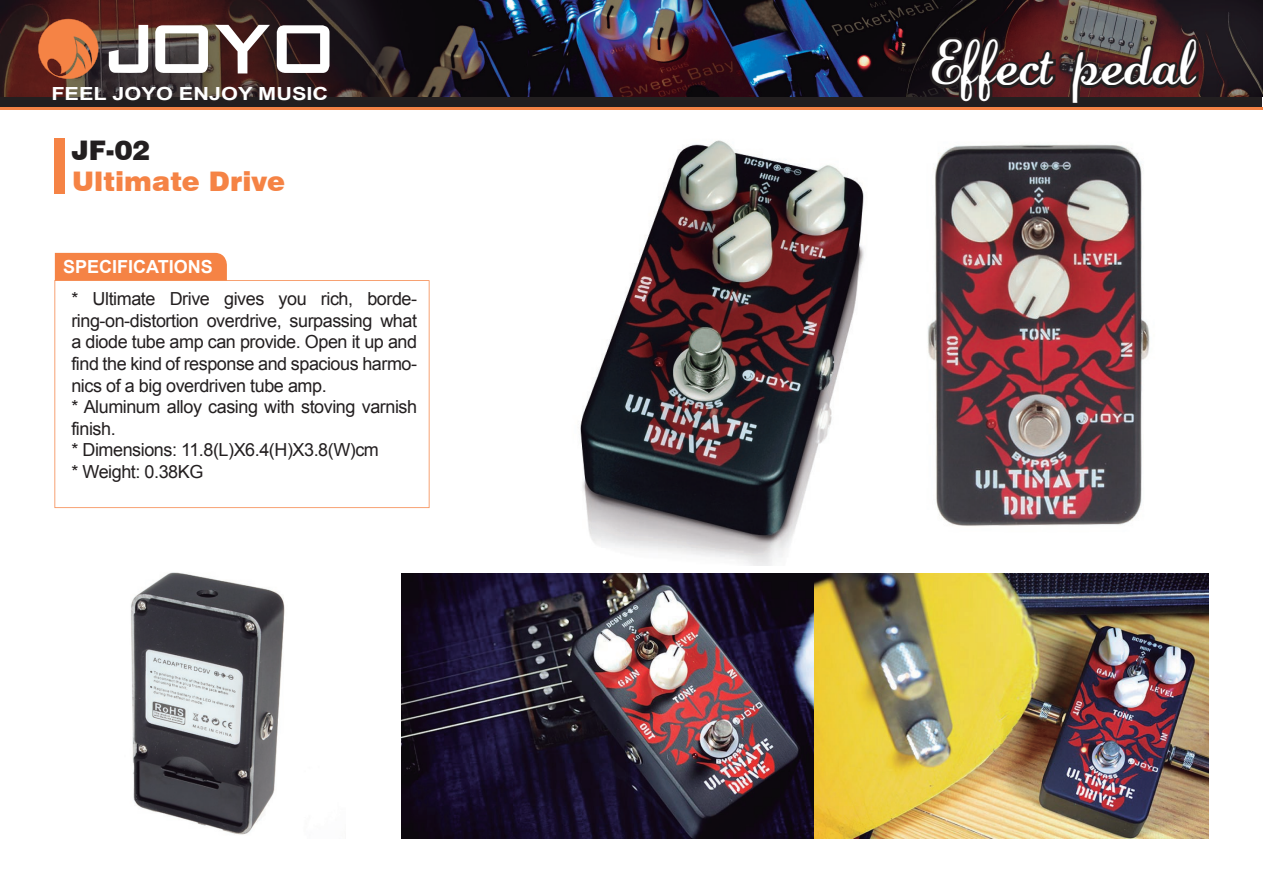
<style>
.page{position:relative;width:1263px;height:893px;background:#fff}
.page>*{position:absolute;margin:0;border:0;box-sizing:border-box;transform-origin:0 0}
.t1{font:45.6px "Lauren Script";color:#fff}
.t2{font:900 27px "Swiss 721 BT";color:#f58345}
.t3{font:900 27px "Swiss 721 BT";color:#231f20}
.t4{font:18px/21.6px "Arial";letter-spacing:-.025em;color:#231f20}
.t5{font:700 18px "Arial";color:#fff;scale:1.2 1}
.t6{font:700 18px "Arial";color:#fff}
</style>
<div class="page">
<div style="left:1px;top:1px;width:1261px;height:106px;background:#231f20"></div>
<img style="left:1px;top:1px;width:1261px;height:96px">
<svg style="left:109px;top:25px;width:39px;height:48px;background:#9e9692"></svg>
<svg style="left:277px;top:25px;width:52px;height:48px"></svg>
<svg style="left:155px;top:25px;width:53px;height:48px;background:#b2aead"></svg>
<svg style="left:215px;top:25px;width:55px;height:48px;background:#7b6460"></svg>
<svg style="left:38px;top:19px;width:60px;height:60px;background:#c1673b"></svg>
<hr style="left:0;top:107px;width:1263px;height:3px;background:#f58345">
<div style="left:54px;top:138px;width:11px;height:55px;background:#f58345"></div>
<svg style="left:926px;top:34px;width:132px;height:63px"></svg>
<svg style="left:1068px;top:33px;width:135px;height:64px"></svg>
<div style="left:55px;top:253px;width:172px;height:27px;background:#f58345"></div>
<svg style="left:54px;top:280px;width:375px;height:228px"></svg>
<img style="left:580px;top:140px;width:284px;height:426px">
<img style="left:401px;top:574px;width:808px;height:265px">
<img style="left:928px;top:144px;width:222px;height:382px">
<img style="left:131px;top:572px;width:154px;height:263px">
<p class="t5" style="left:51px;top:82px;width:232px">FEEL JOYO ENJOY MUSIC</p>
<h2 class="t3" style="left:71px;top:134px;width:80px">JF-02</h2>
<h2 class="t2" style="left:72px;top:165px;width:214px">Ultimate Drive</h2>
<p class="t6" style="left:63px;top:255px;width:151px">SPECIFICATIONS</p>
<p class="t4" style="left:71px;top:288px;width:347px">* Ultimate Drive gives you rich, borde&shy;ring-on-distortion overdrive, surpassing what a diode tube amp can provide. Open it up and find the kind of response and spacious harmo&shy;nics of a big overdriven tube amp.<br>* Aluminum alloy casing with stoving varnish finish.<br>* Dimensions: 11.8(L)X6.4(H)X3.8(W)cm<br>* Weight: 0.38KG</p>
<h1 class="t1" style="left:932px;top:34px;width:266px">Effect pedal</h1>
</div>
